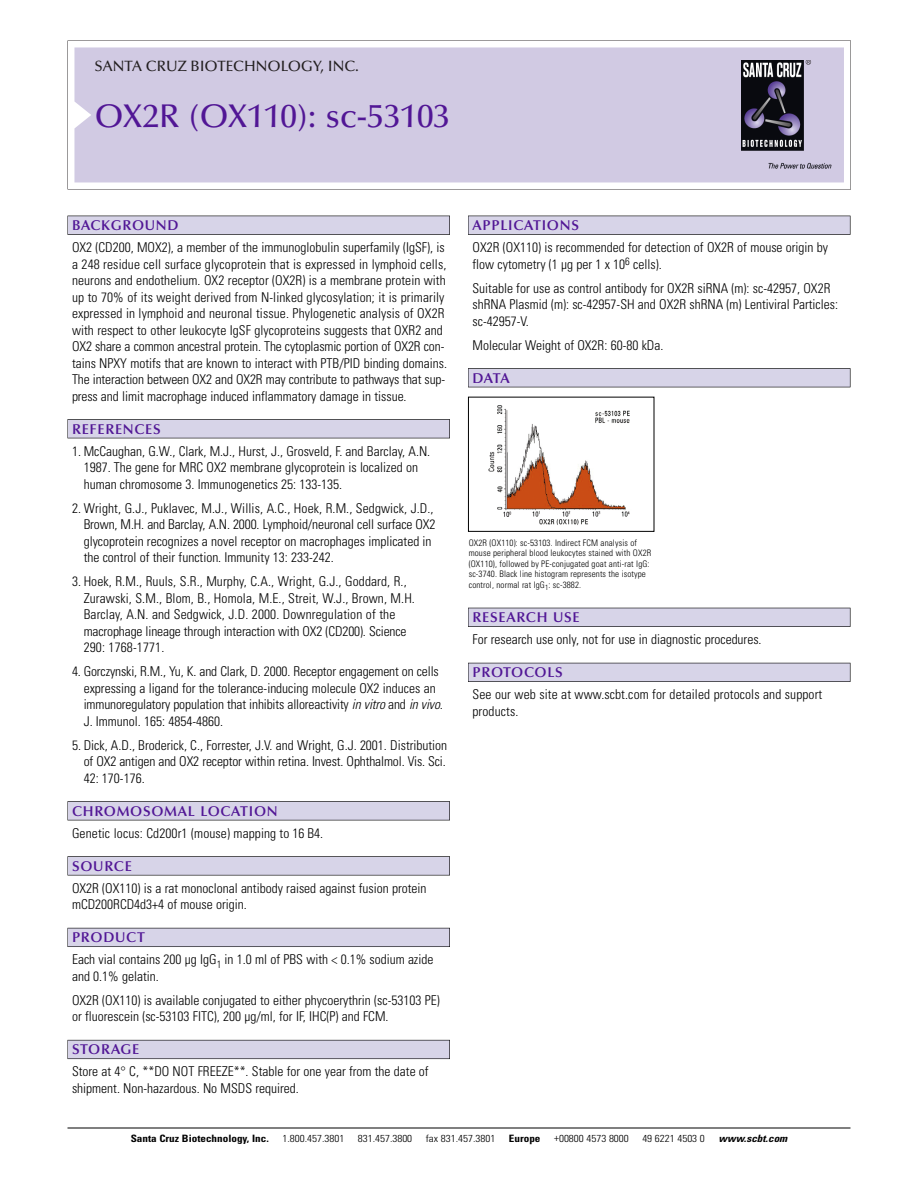
<style>
.page{position:relative;width:918px;height:1188px;background:#fff}
.page>*{position:absolute;margin:0;border:0;box-sizing:border-box;transform-origin:0 0}
.t1{font:500 33px "Optima";color:#511695}
.t2{font:500 15px "Optima";color:#231f20}
.t3{font:600 14.25px "Optima";letter-spacing:.05em;color:#511695}
.t4{font:300 condensed 13.5px/16.5px "Univers";color:#000}
.t5{font:300 condensed 10.2px "Univers";color:#000;scale:1.1 1}
.t6{font:700 condensed 10.2px "Univers";color:#000;scale:1.1 1}
.t7{font:italic 700 condensed 10.2px "Univers";color:#000;scale:1.1 1}
.t8{font:300 condensed 9px/10.5px "Univers";letter-spacing:.015em;color:#000}
.s1{font-style:italic}
</style>
<div class="page">
<svg style="left:68px;top:40px;width:783px;height:149px"></svg>
<div style="left:74px;top:47px;width:770px;height:135px;background:#d1cae3"></div>
<img style="left:741px;top:60px;width:90px;height:108px">
<div style="left:68px;top:216px;width:382px;height:19px;background:#535256"></div>
<div style="left:68px;top:216px;width:381px;height:18px;background:#d7d4e8"></div>
<div style="left:68px;top:419px;width:382px;height:19px;background:#515155"></div>
<div style="left:68px;top:420px;width:381px;height:18px;background:#d7d4e8"></div>
<div style="left:68px;top:801px;width:382px;height:19px;background:#545357"></div>
<div style="left:68px;top:802px;width:381px;height:18px;background:#d7d4e8"></div>
<div style="left:68px;top:856px;width:382px;height:19px;background:#575659"></div>
<div style="left:68px;top:857px;width:381px;height:18px;background:#d7d4e8"></div>
<div style="left:68px;top:928px;width:382px;height:19px;background:#595860"></div>
<div style="left:68px;top:928px;width:381px;height:18px;background:#d7d4e8"></div>
<div style="left:68px;top:1040px;width:382px;height:19px;background:#64626c"></div>
<div style="left:68px;top:1040px;width:381px;height:18px;background:#d7d4e8"></div>
<div style="left:468px;top:216px;width:382px;height:19px;background:#535256"></div>
<div style="left:468px;top:216px;width:382px;height:18px;background:#d7d4e8"></div>
<div style="left:468px;top:368px;width:382px;height:19px;background:#515155"></div>
<div style="left:468px;top:369px;width:382px;height:18px;background:#d7d4e8"></div>
<div style="left:468px;top:608px;width:382px;height:19px;background:#515057"></div>
<div style="left:468px;top:608px;width:382px;height:18px;background:#d7d4e8"></div>
<div style="left:468px;top:663px;width:382px;height:19px;background:#535259"></div>
<div style="left:468px;top:663px;width:382px;height:18px;background:#d7d4e8"></div>
<hr style="left:68px;top:1128px;width:782px;height:1px;background:#000">
<img style="left:488px;top:405px;width:142px;height:120px">
<div style="left:468px;top:397px;width:186px;height:135px;border:1px solid #000"></div>
<p class="t2" style="left:94px;top:60px;width:266px">SANTA CRUZ BIOTECHNOLOGY, INC.</p>
<p class="t1" style="left:94px;top:102px;width:357px">OX2R (OX110): sc-53103</p>
<p class="t3" style="left:72px;top:219px;width:108px">BACKGROUND</p>
<p class="t4" style="left:72px;top:240px;width:377px">OX2 (CD200, MOX2), a member of the immunoglobulin superfamily (IgSF), is a 248 residue cell surface glycoprotein that is expressed in lymphoid cells, neurons and endothelium. OX2 receptor (OX2R) is a membrane protein with up to 70% of its weight derived from N-linked glycosylation; it is primarily expressed in lymphoid and neuronal tissue. Phylogenetic analysis of OX2R with respect to other leukocyte IgSF glycoproteins suggests that OXR2 and OX2 share a common ancestral protein. The cytoplasmic portion of OX2R con&shy;tains NPXY motifs that are known to interact with PTB/PID binding domains.<br>The interaction between OX2 and OX2R may contribute to pathways that sup&shy;press and limit macrophage induced inflammatory damage in tissue.</p>
<p class="t3" style="left:72px;top:423px;width:90px">REFERENCES</p>
<p class="t4" style="left:84px;top:444px;width:348px;text-indent:-12px">1. McCaughan, G.W., Clark, M.J., Hurst, J., Grosveld, F. and Barclay, A.N.<br>1987. The gene for MRC OX2 membrane glycoprotein is localized on human chromosome 3. Immunogenetics 25: 133-135.</p>
<p class="t4" style="left:84px;top:501px;width:353px;text-indent:-12px">2. Wright, G.J., Puklavec, M.J., Willis, A.C., Hoek, R.M., Sedgwick, J.D., Brown, M.H. and Barclay, A.N. 2000. Lymphoid/neuronal cell surface OX2 glycoprotein recognizes a novel receptor on macrophages implicated in the control of their function. Immunity 13: 233-242.</p>
<p class="t4" style="left:84px;top:574px;width:333px;text-indent:-12px">3. Hoek, R.M., Ruuls, S.R., Murphy, C.A., Wright, G.J., Goddard, R., Zurawski, S.M., Blom, B., Homola, M.E., Streit, W.J., Brown, M.H.<br>Barclay, A.N. and Sedgwick, J.D. 2000. Downregulation of the macrophage lineage through interaction with OX2 (CD200). Science 290: 1768-1771.</p>
<p class="t4" style="left:84px;top:664px;width:363px;text-indent:-12px">4. Gorczynski, R.M., Yu, K. and Clark, D. 2000. Receptor engagement on cells expressing a ligand for the tolerance-inducing molecule OX2 induces an immunoregulatory population that inhibits alloreactivity <span class="s1">in vitro</span> and <span class="s1">in vivo.<br></span>J. Immunol. 165: 4854-4860.</p>
<p class="t4" style="left:84px;top:738px;width:365px;text-align:justify;text-indent:-12px">5. Dick, A.D., Broderick, C., Forrester, J.V. and Wright, G.J. 2001. Distribution of OX2 antigen and OX2 receptor within retina. Invest. Ophthalmol. Vis. Sci.<br>42: 170-176.</p>
<p class="t3" style="left:72px;top:805px;width:207px">CHROMOSOMAL LOCATION</p>
<p class="t4" style="left:72px;top:826px;width:253px">Genetic locus: Cd200r1 (mouse) mapping to 16 B4.</p>
<p class="t3" style="left:72px;top:860px;width:61px">SOURCE</p>
<p class="t4" style="left:72px;top:881px;width:356px">OX2R (OX110) is a rat monoclonal antibody raised against fusion protein mCD200RCD4d3+4 of mouse origin.</p>
<p class="t3" style="left:72px;top:931px;width:74px">PRODUCT</p>
<p class="t4" style="left:72px;top:953px;width:363px">Each vial contains 200 µg IgG<sub>1</sub> in 1.0 ml of PBS with &lt; 0.1% sodium azide and 0.1% gelatin.</p>
<p class="t4" style="left:72px;top:993px;width:369px">OX2R (OX110) is available conjugated to either phycoerythrin (sc-53103 PE) or fluorescein (sc-53103 FITC), 200 µg/ml, for IF, IHC(P) and FCM.</p>
<p class="t3" style="left:72px;top:1044px;width:69px">STORAGE</p>
<p class="t4" style="left:72px;top:1065px;width:358px">Store at 4° C, **DO NOT FREEZE**. Stable for one year from the date of shipment. Non-hazardous. No MSDS required.</p>
<p class="t3" style="left:473px;top:219px;width:108px">APPLICATIONS</p>
<p class="t4" style="left:473px;top:240px;width:357px">OX2R (OX110) is recommended for detection of OX2R of mouse origin by flow cytometry (1 µg per 1 x 10<sup>6</sup> cells).</p>
<p class="t4" style="left:473px;top:281px;width:367px">Suitable for use as control antibody for OX2R siRNA (m): sc-42957, OX2R shRNA Plasmid (m): sc-42957-SH and OX2R shRNA (m) Lentiviral Particles: sc-42957-V.</p>
<p class="t4" style="left:473px;top:338px;width:192px">Molecular Weight of OX2R: 60-80 kDa.</p>
<p class="t3" style="left:473px;top:372px;width:39px">DATA</p>
<p class="t8" style="left:469px;top:538px;width:184px">OX2R (OX110): sc-53103. Indirect FCM analysis of mouse peripheral blood leukocytes stained with OX2R (OX110), followed by PE-conjugated goat anti-rat IgG: sc-3740. Black line histogram represents the isotype control, normal rat IgG<sub>1</sub>: sc-3882.</p>
<p class="t3" style="left:473px;top:611px;width:109px">RESEARCH USE</p>
<p class="t4" style="left:473px;top:633px;width:291px">For research use only, not for use in diagnostic procedures.</p>
<p class="t3" style="left:473px;top:666px;width:92px">PROTOCOLS</p>
<p class="t4" style="left:473px;top:688px;width:351px">See our web site at www.scbt.com for detailed protocols and support products.</p>
<p class="t6" style="left:131px;top:1135px;width:127px">Santa Cruz Biotechnology, Inc.</p>
<p class="t5" style="left:282px;top:1135px;width:58px">1.800.457.3801</p>
<p class="t5" style="left:358px;top:1135px;width:51px">831.457.3800</p>
<p class="t5" style="left:426px;top:1135px;width:65px">fax 831.457.3801</p>
<p class="t6" style="left:509px;top:1135px;width:30px">Europe</p>
<p class="t5" style="left:554px;top:1135px;width:69px">+00800 4573 8000</p>
<p class="t5" style="left:642px;top:1135px;width:58px">49 6221 4503 0</p>
<p class="t7" style="left:719px;top:1135px;width:66px">www.scbt.com</p>
</div>
